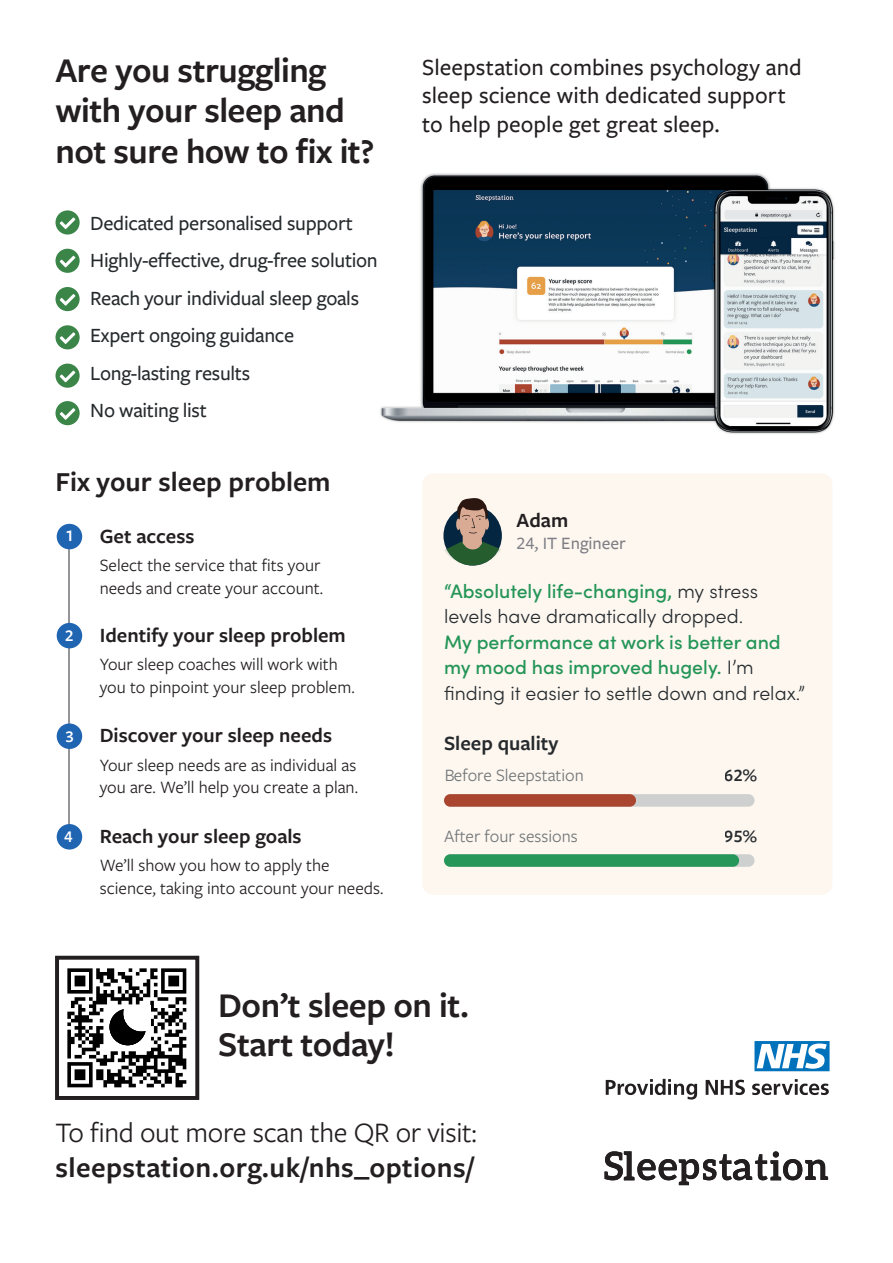
<style>
.page{position:relative;width:893px;height:1263px;background:#fff}
.page>*{position:absolute;margin:0;border:0;box-sizing:border-box;transform-origin:0 0}
.t1{font:600 36px/40.5px "Freight Sans Pro";letter-spacing:-.015em;color:#231f20}
.t2{font:600 29.25px "Freight Sans Pro";letter-spacing:.015em;color:#231f20}
.t3{font:29.25px "Freight Sans Pro";letter-spacing:-.01em;color:#231f20}
.t4{font:600 28.5px "Freight Sans Pro";color:#231f20}
.t5{font:500 24px/28.5px "Freight Sans Pro";color:#231f20}
.t6{font:500 21px/37.5px "Freight Sans Pro";letter-spacing:-.015em;color:#252a2d}
.t7{font:600 21px "Freight Sans Pro";color:#231f20}
.t8{font:600 21px "Freight Sans Pro";color:#262a2d}
.t9{font:500 19.5px/25.5px "Sofia Pro";color:#249557}
.t10{font:300 19.5px/25.5px "Sofia Pro";color:#252a2d}
.t11{font:18px/22.5px "Freight Sans Pro";color:#231f20}
.t12{font:18px "Freight Sans Pro";color:#727678}
.t13{font:500 18px "Freight Sans Pro";color:#7e7e84}
.t14{font:600 18px "Freight Sans Pro";color:#262a2d}
.t15{font:600 16.8px "Freight Sans Pro";color:#fff}
.s1{font-weight:500;color:#249557}
.s2{font-weight:300;color:#252a2d}
</style>
<div class="page">
<img style="left:67px;top:968px;width:120px;height:120px">
<div style="left:55px;top:210px;width:25px;height:25px;background:#3a8547;border-radius:50%"></div>
<svg style="left:60px;top:217px;width:15px;height:12px"></svg>
<div style="left:55px;top:249px;width:25px;height:24px;background:#3a8547;border-radius:50%"></div>
<svg style="left:60px;top:256px;width:15px;height:11px"></svg>
<div style="left:55px;top:287px;width:25px;height:24px;background:#3a8547;border-radius:50%"></div>
<svg style="left:60px;top:294px;width:15px;height:12px"></svg>
<div style="left:55px;top:325px;width:25px;height:24px;background:#3a8547;border-radius:50%"></div>
<svg style="left:60px;top:332px;width:15px;height:12px"></svg>
<div style="left:55px;top:364px;width:25px;height:24px;background:#3a8547;border-radius:50%"></div>
<svg style="left:60px;top:371px;width:15px;height:11px"></svg>
<div style="left:55px;top:401px;width:25px;height:24px;background:#3a8547;border-radius:50%"></div>
<svg style="left:60px;top:408px;width:15px;height:12px"></svg>
<div style="left:422px;top:473px;width:410px;height:422px;background:#fdf7f0;border-radius:11px"></div>
<div style="left:444px;top:794px;width:310px;height:13px;background:#ced0cf;border-radius:6px"></div>
<div style="left:444px;top:794px;width:192px;height:13px;background:#aa452f;border-radius:6px"></div>
<div style="left:444px;top:854px;width:310px;height:13px;background:#ced0cf;border-radius:6px"></div>
<div style="left:444px;top:854px;width:295px;height:13px;background:#269659;border-radius:6px"></div>
<svg style="left:444px;top:498px;width:57px;height:68px"></svg>
<hr style="left:69px;top:542px;width:1px;height:286px;background:#939598">
<div style="left:57px;top:623px;width:25px;height:25px;background:#1f65b2;border-radius:50%"></div>
<div style="left:57px;top:524px;width:25px;height:25px;background:#1f65b2;border-radius:50%"></div>
<div style="left:57px;top:723px;width:25px;height:26px;background:#1f65b2;border-radius:50%"></div>
<div style="left:57px;top:824px;width:25px;height:25px;background:#1f65b2;border-radius:50%"></div>
<img style="left:380px;top:173px;width:455px;height:261px">
<svg style="left:604px;top:1151px;width:224px;height:34px"></svg>
<svg style="left:606px;top:1079px;width:223px;height:20px"></svg>
<svg style="left:754px;top:1041px;width:76px;height:30px"></svg>
<div style="left:55px;top:956px;width:144px;height:144px;border:4px solid #231f20"></div>
<div style="left:105px;top:1005px;width:45px;height:45px;background:#fff"></div>
<svg style="left:109px;top:1009px;width:37px;height:36px"></svg>
<h1 class="t1" style="left:56px;top:48px;width:320px">Are you struggling with your sleep and not sure how to fix it?</h1>
<h3 class="t5" style="left:422px;top:52px;width:381px">Sleepstation combines psychology and sleep science with dedicated support to help people get great sleep.</h3>
<p class="t6" style="left:90px;top:204px;width:289px">Dedicated personalised support<br>Highly-effective, drug-free solution<br>Reach your individual sleep goals<br>Expert ongoing guidance<br>Long-lasting results<br>No waiting list</p>
<h3 class="t4" style="left:56px;top:463px;width:277px">Fix your sleep problem</h3>
<p class="t15" style="left:65px;top:524px;width:10px">1</p>
<p class="t7" style="left:100px;top:522px;width:96px">Get access</p>
<p class="t11" style="left:100px;top:553px;width:225px">Select the service that fits your needs and create your account.</p>
<p class="t15" style="left:65px;top:624px;width:10px">2</p>
<p class="t7" style="left:100px;top:621px;width:248px">Identify your sleep problem</p>
<p class="t11" style="left:100px;top:652px;width:256px">Your sleep coaches will work with you to pinpoint your sleep problem.</p>
<p class="t15" style="left:65px;top:725px;width:10px">3</p>
<p class="t7" style="left:100px;top:721px;width:234px">Discover your sleep needs</p>
<p class="t11" style="left:100px;top:753px;width:260px">Your sleep needs are as individual as you are. We’ll help you create a plan.</p>
<p class="t15" style="left:64px;top:825px;width:10px">4</p>
<p class="t7" style="left:100px;top:822px;width:203px">Reach your sleep goals</p>
<p class="t11" style="left:100px;top:853px;width:285px">We’ll show you how to apply the science, taking into account your needs.</p>
<p class="t7" style="left:517px;top:506px;width:53px">Adam</p>
<p class="t13" style="left:517px;top:531px;width:111px">24, IT Engineer</p>
<p class="t10" style="left:444px;top:577px;width:316px"><span class="s1">“Absolutely life-changing,</span> my stress levels have dramatically dropped.</p>
<p class="t9" style="left:444px;top:628px;width:363px">My performance at work is better and my mood has improved hugely. <span class="s2">I’m finding it easier to settle down and relax.”</span></p>
<p class="t8" style="left:444px;top:728px;width:116px">Sleep quality</p>
<p class="t12" style="left:444px;top:763px;width:141px">Before Sleepstation</p>
<p class="t14" style="left:725px;top:763px;width:34px">62%</p>
<p class="t12" style="left:444px;top:824px;width:135px">After four sessions</p>
<p class="t14" style="left:725px;top:824px;width:34px">95%</p>
<h1 class="t1" style="left:218px;top:984px;width:252px;line-height:39px">Don’t sleep on it.<br>Start today!</h1>
<h2 class="t3" style="left:56px;top:1113px;width:423px">To find out more scan the QR or visit:</h2>
<h2 class="t2" style="left:56px;top:1147px;width:420px">sleepstation.org.uk/nhs_options/</h2>
</div>
